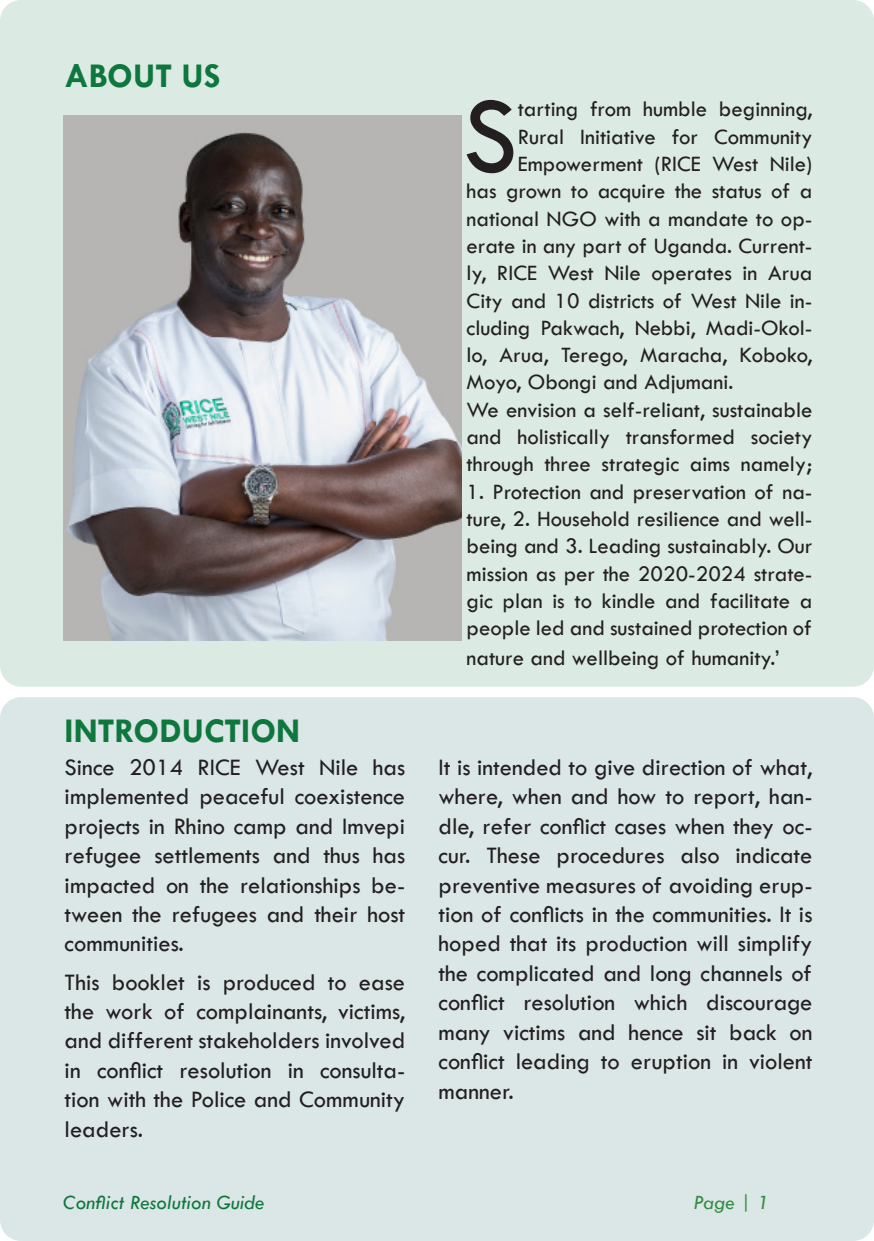
<style>
.page{position:relative;width:874px;height:1241px;background:#fff}
.page>*{position:absolute;margin:0;border:0;box-sizing:border-box;transform-origin:0 0}
.t1{font:110.6px "Tw Cen";color:#231f20}
.t2{font:700 35px "Tw Cen";color:#0e773d}
.t3{font:24.5px/29.4px "Tw Cen";color:#231f20;text-align:justify}
.t4{font:22.75px/27.3px "Tw Cen";color:#231f20;text-align:justify}
.t5{font:italic 21px "Tw Cen";color:#0e773d}
.t6{font:italic 21px "Tw Cen";color:#338d42}
</style>
<div class="page">
<div style="left:0;top:697px;width:873px;height:543px;background:#dbe6e7;border-radius:21px"></div>
<div style="left:0;top:0;width:873px;height:686px;background:#dbeae2;border-radius:21px"></div>
<img style="left:63px;top:116px;width:398px;height:524px">
<p class="t2" style="left:65px;top:55px;width:157px">ABOUT US</p>
<p class="t2" style="left:65px;top:710px;width:237px">INTRODUCTION</p>
<p class="t3" style="left:65px;top:752px;width:342px">Since 2014 RICE West Nile has implemented peaceful coexistence projects in Rhino camp and Imvepi refugee settlements and thus has impacted on the relationships be&shy;tween the refugees and their host communities.</p>
<p class="t3" style="left:65px;top:966px;width:342px">This booklet is produced to ease the work of complainants, victims, and different stakeholders involved in conflict resolution in consulta&shy;tion with the Police and Community leaders.</p>
<p class="t1" style="left:462px;top:69px;width:57px">S</p>
<p class="t4" style="left:517px;top:95px;width:296px">tarting from humble beginning,</p>
<p class="t4" style="left:517px;top:123px;width:296px">Rural Initiative for Community</p>
<p class="t4" style="left:517px;top:150px;width:296px">Empowerment (RICE West Nile)</p>
<p class="t4" style="left:466px;top:177px;width:347px">has grown to acquire the status of a</p>
<p class="t4" style="left:466px;top:204px;width:347px">national NGO with a mandate to op-</p>
<p class="t4" style="left:466px;top:232px;width:347px">erate in any part of Uganda. Current-</p>
<p class="t4" style="left:466px;top:259px;width:347px">ly, RICE West Nile operates in Arua</p>
<p class="t4" style="left:466px;top:286px;width:347px">City and 10 districts of West Nile in-</p>
<p class="t4" style="left:466px;top:314px;width:347px">cluding Pakwach, Nebbi, Madi-Okol-</p>
<p class="t4" style="left:466px;top:341px;width:347px">lo, Arua, Terego, Maracha, Koboko,</p>
<p class="t4" style="left:466px;top:368px;width:268px">Moyo, Obongi and Adjumani.</p>
<p class="t4" style="left:466px;top:396px;width:347px">We envision a self-reliant, sustainable and holistically transformed society through three strategic aims namely;</p>
<p class="t4" style="left:466px;top:477px;width:347px">1. Protection and preservation of na&shy;ture, 2. Household resilience and well&shy;being and 3. Leading sustainably. Our mission as per the 2020-2024 strate&shy;gic plan is to kindle and facilitate a people led and sustained protection of</p>
<p class="t4" style="left:466px;top:643px;width:314px">nature and wellbeing of humanity.’</p>
<p class="t3" style="left:438px;top:752px;width:375px">It is intended to give direction of what, where, when and how to report, han&shy;dle, refer conflict cases when they oc&shy;cur. These procedures also indicate preventive measures of avoiding erup&shy;tion of conflicts in the communities. It is hoped that its production will simplify the complicated and long channels of conflict resolution which discourage many victims and hence sit back on conflict leading to eruption in violent manner.</p>
<p class="t5" style="left:63px;top:1189px;width:203px">Conflict Resolution Guide</p>
<p class="t6" style="left:693px;top:1189px;width:77px">Page | 1</p>
</div>
